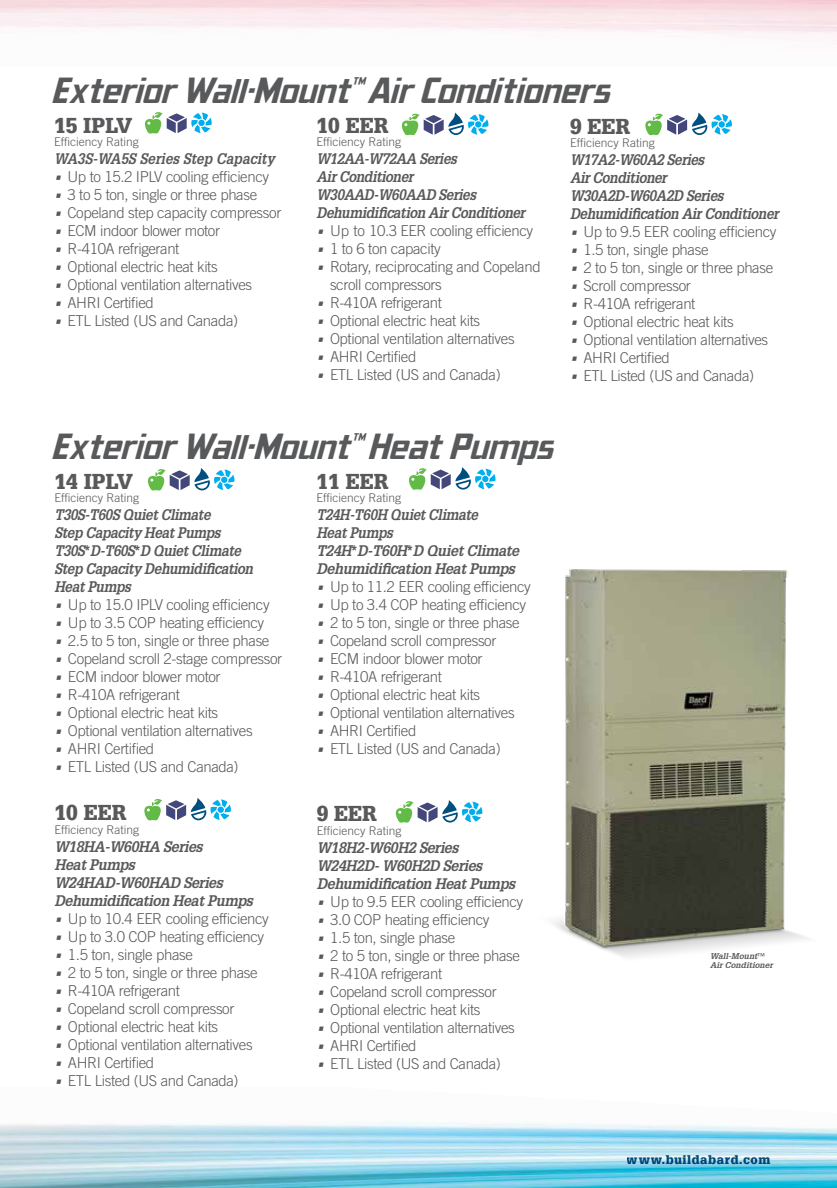
<style>
.page{position:relative;width:837px;height:1188px;background:#fff}
.page>*{position:absolute;margin:0;border:0;box-sizing:border-box;transform-origin:0 0}
.t1{font:italic 33px "CC Elephantmen";letter-spacing:-.035em;color:#58595b}
.t2{font:900 21px "Glypha 75";color:#58595b}
.t3{font:300 15px/18px "Trade Gothic LT Std";letter-spacing:-.025em;color:#58595b}
.t4{font:italic 700 15px/18px "Glypha LT Pro";letter-spacing:-.03em;color:#58595b;scale:.9 1}
.t5{font:italic 700 15px/18px "Glypha LT Pro";letter-spacing:-.03em;color:#58595b;scale:.95 1}
.t6{font:italic 700 15px "Glypha LT Pro";color:#58595b;scale:.9 1}
.t7{font:300 12px "Trade Gothic LT Std";color:#58595b}
.t8{font:900 12px "Glypha 75";letter-spacing:.05em;color:#004f7e}
.t9{font:italic 700 8.25px/9px "Glypha LT Pro";color:#58595b}
.s1{font-family:"Glypha LT Pro";font-weight:700;font-style:italic;font-size:12px}
</style>
<div class="page">
<img style="left:0;top:1121px;width:837px;height:67px">
<svg style="left:645px;top:112px;width:87px;height:24px"></svg>
<img style="left:482px;top:569px;width:326px;height:389px">
<svg style="left:147px;top:468px;width:87px;height:23px"></svg>
<svg style="left:144px;top:112px;width:68px;height:22px"></svg>
<svg style="left:144px;top:798px;width:87px;height:23px"></svg>
<svg style="left:401px;top:112px;width:87px;height:24px"></svg>
<svg style="left:395px;top:800px;width:87px;height:23px"></svg>
<svg style="left:408px;top:467px;width:88px;height:23px"></svg>
<h1 class="t1" style="left:54px;top:73px;width:560px">Exterior Wall-Mount<sup>™</sup> Air Conditioners</h1>
<h2 class="t2" style="left:570px;top:114px;width:62px">9 EER</h2>
<p class="t7" style="left:570px;top:136px;width:86px">Efficiency Rating</p>
<p class="t4" style="left:570px;top:150px;width:233px">W17A2-W60A2 Series<br>Air Conditioner<br>W30A2D-W60A2D Series<br>Dehumidification Air Conditioner</p>
<p class="t3" style="left:570px;top:223px;width:208px"><span class="s1">•</span> Up to 9.5 EER cooling efficiency</p>
<p class="t3" style="left:570px;top:241px;width:140px"><span class="s1">•</span> 1.5 ton, single phase</p>
<p class="t3" style="left:570px;top:259px;width:205px"><span class="s1">•</span> 2 to 5 ton, single or three phase</p>
<p class="t3" style="left:570px;top:277px;width:122px"><span class="s1">•</span> Scroll compressor</p>
<p class="t3" style="left:570px;top:295px;width:127px"><span class="s1">•</span> R-410A refrigerant</p>
<p class="t3" style="left:570px;top:313px;width:165px"><span class="s1">•</span> Optional electric heat kits</p>
<p class="t3" style="left:570px;top:331px;width:200px"><span class="s1">•</span> Optional ventilation alternatives</p>
<p class="t3" style="left:570px;top:349px;width:101px"><span class="s1">•</span> AHRI Certified</p>
<p class="t3" style="left:570px;top:367px;width:186px"><span class="s1">•</span> ETL Listed (US and Canada)</p>
<h2 class="t2" style="left:316px;top:112px;width:74px">10 EER</h2>
<p class="t7" style="left:316px;top:134px;width:86px">Efficiency Rating</p>
<p class="t4" style="left:316px;top:149px;width:233px">W12AA-W72AA Series<br>Air Conditioner<br>W30AAD-W60AAD Series<br>Dehumidification Air Conditioner</p>
<p class="t3" style="left:316px;top:221px;width:218px"><span class="s1">•</span> Up to 10.3 EER cooling efficiency</p>
<p class="t3" style="left:316px;top:239px;width:126px"><span class="s1">•</span> 1 to 6 ton capacity</p>
<p class="t3" style="left:330px;top:257px;width:212px;text-indent:-14px"><span class="s1">•</span> Rotary, reciprocating and Copeland scroll compressors</p>
<p class="t3" style="left:316px;top:293px;width:127px"><span class="s1">•</span> R-410A refrigerant</p>
<p class="t3" style="left:316px;top:311px;width:165px"><span class="s1">•</span> Optional electric heat kits</p>
<p class="t3" style="left:316px;top:329px;width:200px"><span class="s1">•</span> Optional ventilation alternatives</p>
<p class="t3" style="left:316px;top:347px;width:101px"><span class="s1">•</span> AHRI Certified</p>
<p class="t3" style="left:316px;top:365px;width:186px"><span class="s1">•</span> ETL Listed (US and Canada)</p>
<h2 class="t2" style="left:54px;top:112px;width:80px">15 IPLV</h2>
<p class="t7" style="left:54px;top:134px;width:86px">Efficiency Rating</p>
<p class="t6" style="left:54px;top:149px;width:247px">WA3S-WA5S Series Step Capacity</p>
<p class="t3" style="left:54px;top:167px;width:217px"><span class="s1">•</span> Up to 15.2 IPLV cooling efficiency</p>
<p class="t3" style="left:54px;top:185px;width:205px"><span class="s1">•</span> 3 to 5 ton, single or three phase</p>
<p class="t3" style="left:54px;top:203px;width:229px"><span class="s1">•</span> Copeland step capacity compressor</p>
<p class="t3" style="left:54px;top:221px;width:168px"><span class="s1">•</span> ECM indoor blower motor</p>
<p class="t3" style="left:54px;top:239px;width:127px"><span class="s1">•</span> R-410A refrigerant</p>
<p class="t3" style="left:54px;top:257px;width:165px"><span class="s1">•</span> Optional electric heat kits</p>
<p class="t3" style="left:54px;top:275px;width:200px"><span class="s1">•</span> Optional ventilation alternatives</p>
<p class="t3" style="left:54px;top:293px;width:101px"><span class="s1">•</span> AHRI Certified</p>
<p class="t3" style="left:54px;top:311px;width:186px"><span class="s1">•</span> ETL Listed (US and Canada)</p>
<h1 class="t1" style="left:54px;top:429px;width:504px">Exterior Wall-Mount<sup>™</sup> Heat Pumps</h1>
<h2 class="t2" style="left:54px;top:469px;width:80px">14 IPLV</h2>
<p class="t7" style="left:54px;top:491px;width:86px">Efficiency Rating</p>
<p class="t4" style="left:54px;top:505px;width:222px">T30S-T60S Quiet Climate<br>Step Capacity Heat Pumps<br>T30S*D-T60S*D Quiet Climate<br>Step Capacity Dehumidification<br>Heat Pumps</p>
<p class="t3" style="left:54px;top:595px;width:217px"><span class="s1">•</span> Up to 15.0 IPLV cooling efficiency</p>
<p class="t3" style="left:54px;top:613px;width:211px"><span class="s1">•</span> Up to 3.5 COP heating efficiency</p>
<p class="t3" style="left:54px;top:631px;width:216px"><span class="s1">•</span> 2.5 to 5 ton, single or three phase</p>
<p class="t3" style="left:54px;top:649px;width:229px"><span class="s1">•</span> Copeland scroll 2-stage compressor</p>
<p class="t3" style="left:54px;top:667px;width:168px"><span class="s1">•</span> ECM indoor blower motor</p>
<p class="t3" style="left:54px;top:685px;width:127px"><span class="s1">•</span> R-410A refrigerant</p>
<p class="t3" style="left:54px;top:703px;width:165px"><span class="s1">•</span> Optional electric heat kits</p>
<p class="t3" style="left:54px;top:721px;width:200px"><span class="s1">•</span> Optional ventilation alternatives</p>
<p class="t3" style="left:54px;top:739px;width:101px"><span class="s1">•</span> AHRI Certified</p>
<p class="t3" style="left:54px;top:757px;width:186px"><span class="s1">•</span> ETL Listed (US and Canada)</p>
<h2 class="t2" style="left:54px;top:800px;width:74px">10 EER</h2>
<p class="t7" style="left:54px;top:822px;width:86px">Efficiency Rating</p>
<p class="t5" style="left:54px;top:837px;width:211px">W18HA-W60HA Series<br>Heat Pumps<br>W24HAD-W60HAD Series<br>Dehumidification Heat Pumps</p>
<p class="t3" style="left:54px;top:909px;width:216px"><span class="s1">•</span> Up to 10.4 EER cooling efficiency</p>
<p class="t3" style="left:54px;top:927px;width:211px"><span class="s1">•</span> Up to 3.0 COP heating efficiency</p>
<p class="t3" style="left:54px;top:945px;width:140px"><span class="s1">•</span> 1.5 ton, single phase</p>
<p class="t3" style="left:54px;top:963px;width:205px"><span class="s1">•</span> 2 to 5 ton, single or three phase</p>
<p class="t3" style="left:54px;top:981px;width:127px"><span class="s1">•</span> R-410A refrigerant</p>
<p class="t3" style="left:54px;top:999px;width:181px"><span class="s1">•</span> Copeland scroll compressor</p>
<p class="t3" style="left:54px;top:1017px;width:165px"><span class="s1">•</span> Optional electric heat kits</p>
<p class="t3" style="left:54px;top:1035px;width:200px"><span class="s1">•</span> Optional ventilation alternatives</p>
<p class="t3" style="left:54px;top:1053px;width:101px"><span class="s1">•</span> AHRI Certified</p>
<p class="t3" style="left:54px;top:1071px;width:186px"><span class="s1">•</span> ETL Listed (US and Canada)</p>
<h2 class="t2" style="left:316px;top:468px;width:74px">11 EER</h2>
<p class="t7" style="left:316px;top:490px;width:86px">Efficiency Rating</p>
<p class="t4" style="left:316px;top:505px;width:227px">T24H-T60H Quiet Climate<br>Heat Pumps<br>T24H*D-T60H*D Quiet Climate<br>Dehumidification Heat Pumps</p>
<p class="t3" style="left:316px;top:577px;width:216px"><span class="s1">•</span> Up to 11.2 EER cooling efficiency</p>
<p class="t3" style="left:316px;top:595px;width:211px"><span class="s1">•</span> Up to 3.4 COP heating efficiency</p>
<p class="t3" style="left:316px;top:613px;width:205px"><span class="s1">•</span> 2 to 5 ton, single or three phase</p>
<p class="t3" style="left:316px;top:631px;width:181px"><span class="s1">•</span> Copeland scroll compressor</p>
<p class="t3" style="left:316px;top:649px;width:168px"><span class="s1">•</span> ECM indoor blower motor</p>
<p class="t3" style="left:316px;top:667px;width:127px"><span class="s1">•</span> R-410A refrigerant</p>
<p class="t3" style="left:316px;top:685px;width:165px"><span class="s1">•</span> Optional electric heat kits</p>
<p class="t3" style="left:316px;top:703px;width:200px"><span class="s1">•</span> Optional ventilation alternatives</p>
<p class="t3" style="left:316px;top:721px;width:101px"><span class="s1">•</span> AHRI Certified</p>
<p class="t3" style="left:316px;top:739px;width:186px"><span class="s1">•</span> ETL Listed (US and Canada)</p>
<h2 class="t2" style="left:317px;top:801px;width:62px">9 EER</h2>
<p class="t7" style="left:317px;top:823px;width:86px">Efficiency Rating</p>
<p class="t5" style="left:317px;top:838px;width:211px">W18H2-W60H2 Series<br>W24H2D- W60H2D Series<br>Dehumidification Heat Pumps</p>
<p class="t3" style="left:317px;top:892px;width:208px"><span class="s1">•</span> Up to 9.5 EER cooling efficiency</p>
<p class="t3" style="left:317px;top:910px;width:174px"><span class="s1">•</span> 3.0 COP heating efficiency</p>
<p class="t3" style="left:317px;top:928px;width:140px"><span class="s1">•</span> 1.5 ton, single phase</p>
<p class="t3" style="left:317px;top:946px;width:205px"><span class="s1">•</span> 2 to 5 ton, single or three phase</p>
<p class="t3" style="left:317px;top:964px;width:127px"><span class="s1">•</span> R-410A refrigerant</p>
<p class="t3" style="left:317px;top:982px;width:181px"><span class="s1">•</span> Copeland scroll compressor</p>
<p class="t3" style="left:317px;top:1000px;width:165px"><span class="s1">•</span> Optional electric heat kits</p>
<p class="t3" style="left:317px;top:1018px;width:200px"><span class="s1">•</span> Optional ventilation alternatives</p>
<p class="t3" style="left:317px;top:1036px;width:101px"><span class="s1">•</span> AHRI Certified</p>
<p class="t3" style="left:317px;top:1054px;width:186px"><span class="s1">•</span> ETL Listed (US and Canada)</p>
<p class="t9" style="left:710px;top:951px;width:64px">Wall-Mount™<br>Air Conditioner</p>
<p class="t8" style="left:627px;top:1152px;width:145px">www.buildabard.com</p>
</div>
